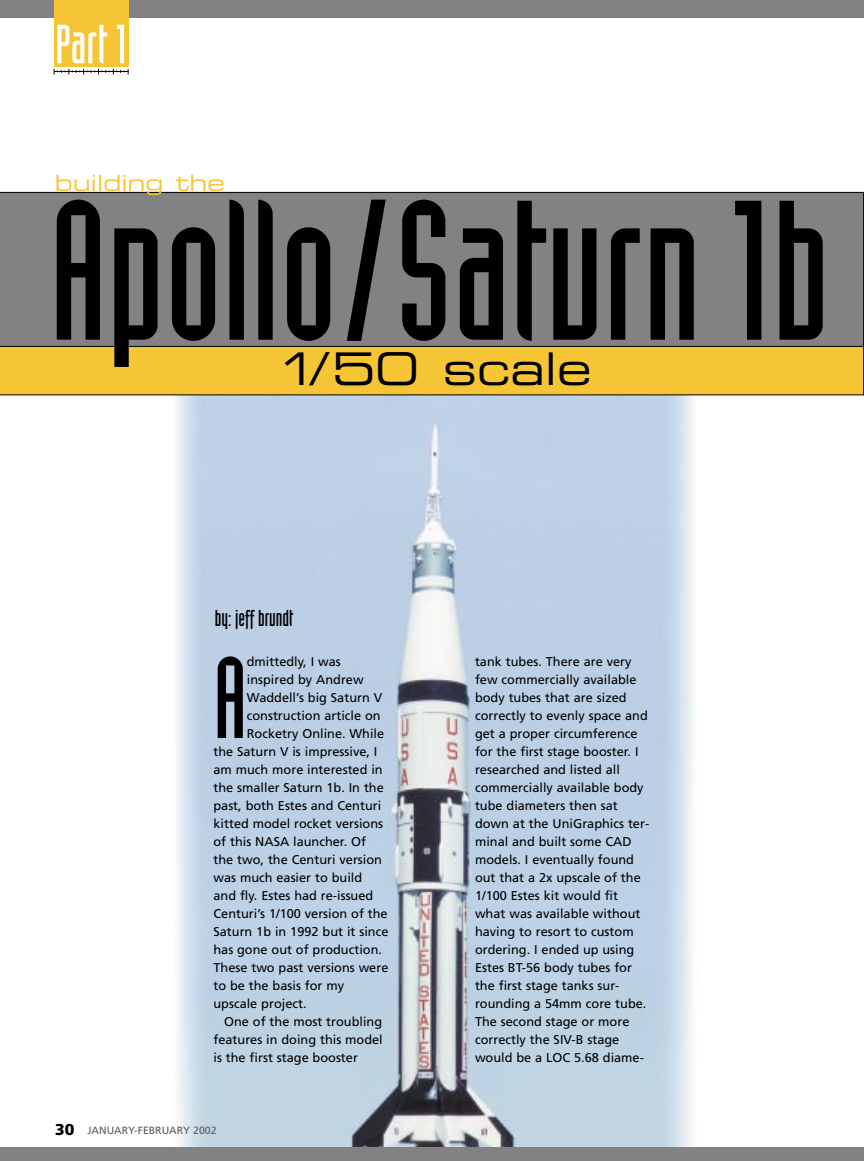
<style>
.page{position:relative;width:864px;height:1161px;background:#fff}
.page>*{position:absolute;margin:0;border:0;box-sizing:border-box;transform-origin:0 0}
.t1{font:194.55px "Industria Solid";color:#000}
.t2{font:113.25px "Industria Solid";color:#000}
.t3{font:54px "Industria Solid";color:#fff}
.t4{font:45px "Eurostile Extended Two";color:#000}
.t5{font:22.5px "Industria Solid";color:#000}
.t6{font:22.5px "Eurostile Extended Two";color:#f5c536}
.t7{font:12.75px/18px "Frutiger";color:#000}
.t8{font:10.5px "Frutiger";color:#5b5b5b}
.s1{font-weight:900;font-size:15.75px;color:#000}
</style>
<div class="page">
<img style="left:170px;top:395px;width:530px;height:753px">
<div style="left:0;top:0;width:864px;height:18px;background:#828283"></div>
<div style="left:0;top:347px;width:864px;height:48px;background:#f5c536"></div>
<div style="left:54px;top:0;width:74px;height:68px;background:#f5c536"></div>
<div style="left:0;top:192px;width:864px;height:155px;background:#828283"></div>
<svg style="left:54px;top:69px;width:75px;height:5px"></svg>
<div style="left:0;top:1148px;width:864px;height:13px;background:#828283"></div>
<h3 class="t3" style="left:55px;top:25px;width:73px">Part 1</h3>
<h3 class="t6" style="left:55px;top:174px;width:172px">building the</h3>
<h1 class="t1" style="left:50px;top:201px;width:782px">Apollo/Saturn 1b</h1>
<h3 class="t4" style="left:276px;top:352px;width:317px">1/50 scale</h3>
<h3 class="t5" style="left:215px;top:610px;width:80px">by: jeff brundt</h3>
<h2 class="t2" style="left:213px;top:657px;width:35px">A</h2>
<p class="t7" style="left:247px;top:654px;width:95px">dmittedly, I was</p>
<p class="t7" style="left:247px;top:672px;width:118px">inspired by Andrew</p>
<p class="t7" style="left:247px;top:690px;width:137px">Waddell’s big Saturn V</p>
<p class="t7" style="left:247px;top:708px;width:135px">construction article on</p>
<p class="t7" style="left:247px;top:726px;width:139px">Rocketry Online. While</p>
<p class="t7" style="left:213px;top:744px;width:165px">the Saturn V is impressive, I</p>
<p class="t7" style="left:213px;top:762px;width:171px">am much more interested in</p>
<p class="t7" style="left:213px;top:780px;width:172px">the smaller Saturn 1b. In the</p>
<p class="t7" style="left:213px;top:798px;width:169px">past, both Estes and Centuri</p>
<p class="t7" style="left:213px;top:816px;width:171px">kitted model rocket versions</p>
<p class="t7" style="left:213px;top:834px;width:154px">of this NASA launcher. Of</p>
<p class="t7" style="left:213px;top:852px;width:170px">the two, the Centuri version</p>
<p class="t7" style="left:213px;top:870px;width:150px">was much easier to build</p>
<p class="t7" style="left:213px;top:888px;width:161px">and fly. Estes had re-issued</p>
<p class="t7" style="left:213px;top:906px;width:176px">Centuri’s 1/100 version of the</p>
<p class="t7" style="left:213px;top:924px;width:176px">Saturn 1b in 1992 but it since</p>
<p class="t7" style="left:213px;top:942px;width:170px">has gone out of production.</p>
<p class="t7" style="left:213px;top:960px;width:176px">These two past versions were</p>
<p class="t7" style="left:213px;top:978px;width:132px">to be the basis for my</p>
<p class="t7" style="left:213px;top:996px;width:95px">upscale project.</p>
<p class="t7" style="left:224px;top:1014px;width:159px">One of the most troubling</p>
<p class="t7" style="left:213px;top:1032px;width:171px">features in doing this model</p>
<p class="t7" style="left:213px;top:1050px;width:146px">is the first stage booster</p>
<p class="t8" style="left:55px;top:1126px;width:163px"><span class="s1">30</span> JANUARY-FEBRUARY 2002</p>
<p class="t7" style="left:475px;top:654px;width:176px">tank tubes. There are very few commercially available body tubes that are sized correctly to evenly space and get a proper circumference for the first stage booster. I researched and listed all commercially available body tube diameters then sat down at the UniGraphics ter&shy;minal and built some CAD models. I eventually found out that a 2x upscale of the<br>1/100 Estes kit would fit what was available without having to resort to custom ordering. I ended up using<br>Estes BT-56 body tubes for the first stage tanks sur&shy;rounding a 54mm core tube.<br>The second stage or more correctly the SIV-B stage would be a LOC 5.68 diame-</p>
</div>
